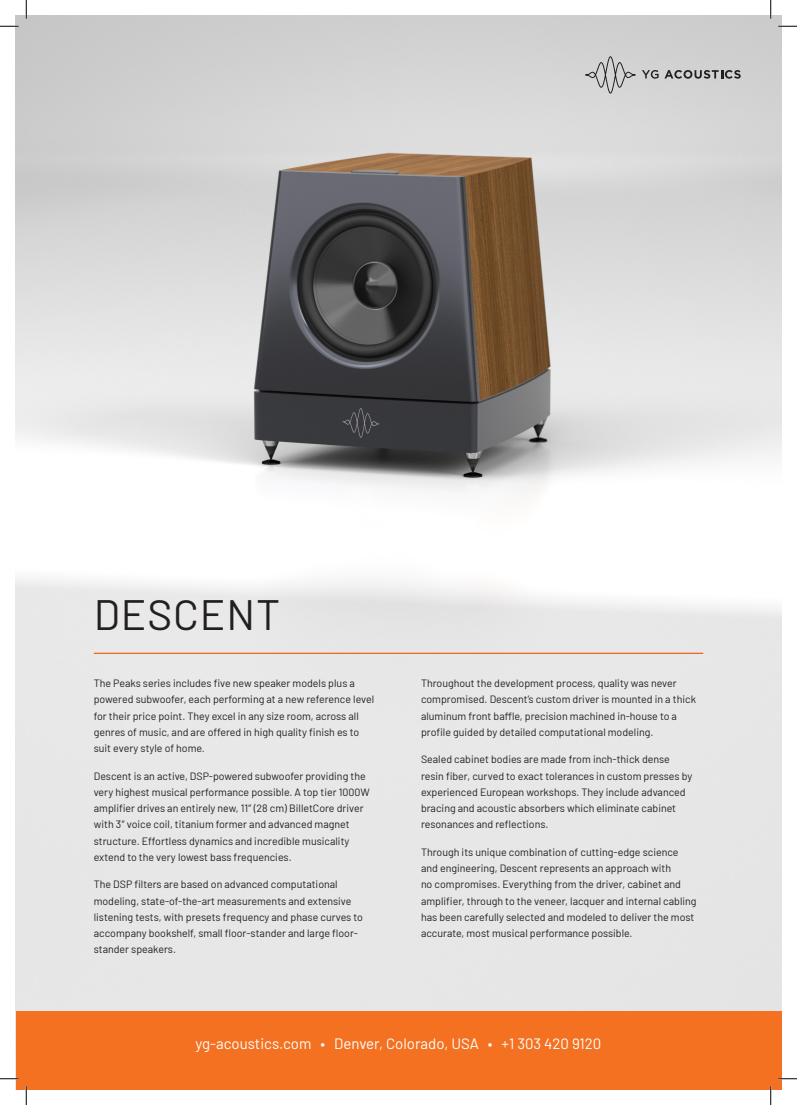
<style>
.page{position:relative;width:797px;height:1105px;background:#fff}
.page>*{position:absolute;margin:0;border:0;box-sizing:border-box;transform-origin:0 0}
.t1{font:42.5px "Barlow";letter-spacing:.02em;color:#231f20}
.t2{font:15px "Barlow";color:#fff}
.Paragraph_Style_1{font:10.62px/16.2px "Barlow";color:#231f20}
</style>
<div class="page">
<img style="left:16px;top:16px;width:765px;height:995px">
<div style="left:16px;top:1011px;width:765px;height:78px;background:#f37121"></div>
<hr style="left:94px;top:653px;width:609px;height:1px;background:#f26221">
<svg style="left:642px;top:70px;width:16px;height:9px"></svg>
<svg style="left:664px;top:70px;width:76px;height:9px"></svg>
<svg style="left:584px;top:56px;width:52px;height:38px"></svg>
<svg style="left:0;top:25px;width:19px;height:2px"></svg>
<svg style="left:778px;top:25px;width:19px;height:2px"></svg>
<svg style="left:0;top:1078px;width:19px;height:1px"></svg>
<svg style="left:778px;top:1078px;width:19px;height:1px"></svg>
<svg style="left:25px;top:0;width:2px;height:19px"></svg>
<svg style="left:25px;top:1086px;width:2px;height:19px"></svg>
<svg style="left:770px;top:0;width:1px;height:19px"></svg>
<svg style="left:770px;top:1086px;width:1px;height:19px"></svg>
<p class="t1" style="left:94px;top:584px;width:188px">DESCENT</p>
<p class="Paragraph_Style_1" style="left:94px;top:674px;width:282px">The Peaks series includes five new speaker models plus a powered subwoofer, each performing at a new reference level for their price point. They excel in any size room, across all genres of music, and are offered in high quality finish es to suit every style of home.</p>
<p class="Paragraph_Style_1" style="left:94px;top:767px;width:278px">Descent is an active, DSP-powered subwoofer providing the very highest musical performance possible. A top tier 1000W amplifier drives an entirely new, 11″ (28 cm) BilletCore driver with 3″ voice coil, titanium former and advanced magnet structure. Effortless dynamics and incredible musicality extend to the very lowest bass frequencies.</p>
<p class="Paragraph_Style_1" style="left:94px;top:875px;width:271px">The DSP filters are based on advanced computational modeling, state-of-the-art measurements and extensive listening tests, with presets frequency and phase curves to accompany bookshelf, small floor-stander and large floor&shy;stander speakers.</p>
<p class="Paragraph_Style_1" style="left:421px;top:674px;width:276px">Throughout the development process, quality was never compromised. Descent’s custom driver is mounted in a thick aluminum front baffle, precision machined in-house to a profile guided by detailed computational modeling.</p>
<p class="Paragraph_Style_1" style="left:421px;top:750px;width:273px">Sealed cabinet bodies are made from inch-thick dense resin fiber, curved to exact tolerances in custom presses by experienced European workshops. They include advanced bracing and acoustic absorbers which eliminate cabinet resonances and reflections.</p>
<p class="Paragraph_Style_1" style="left:421px;top:843px;width:277px">Through its unique combination of cutting-edge science and engineering, Descent represents an approach with<br>no compromises. Everything from the driver, cabinet and amplifier, through to the veneer, lacquer and internal cabling has been carefully selected and modeled to deliver the most accurate, most musical performance possible.</p>
<p class="t2" style="left:195px;top:1032px;width:407px">yg-acoustics.com • Denver, Colorado, USA • +1 303 420 9120</p>
</div>
